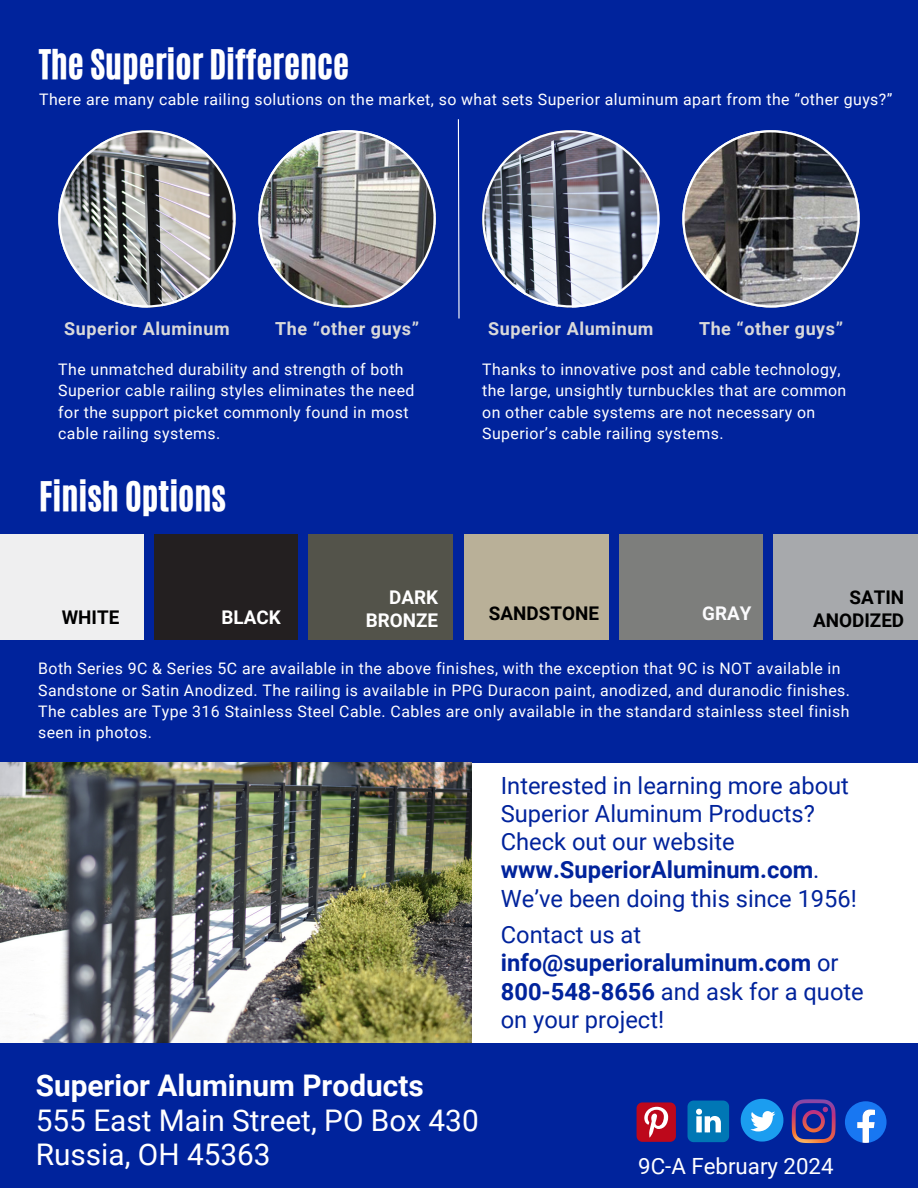
<style>
.page{position:relative;width:918px;height:1188px;background:#00239c}
.page>*{position:absolute;margin:0;border:0;box-sizing:border-box;transform-origin:0 0}
.t1{font:34.35px "CA Generated";color:#fff}
.t2{font:29.85px/34.8px "Roboto";color:#fff}
.t3{font:23.7px/28.2px "Roboto";color:#00239c}
.t4{font:22.35px "Roboto";color:#fff}
.t5{font:700 18.9px/22.6px "Roboto";color:#000;text-align:right}
.t6{font:700 18.9px/22.8px "Roboto";color:#fff;text-align:right}
.t7{font:700 18.9px "Roboto";color:#fbfbfd}
.t8{font:700 18px "Roboto";letter-spacing:.03em;color:#d9d9d9}
.t9{font:15.9px/21.3px "Roboto";letter-spacing:.03em;color:#fff}
.s1{font-weight:700}
</style>
<div class="page">
<img style="left:58px;top:130px;width:178px;height:178px">
<img style="left:258px;top:130px;width:178px;height:178px">
<svg style="left:482px;top:130px;width:178px;height:178px"></svg>
<svg style="left:682px;top:130px;width:178px;height:178px"></svg>
<svg style="left:457px;top:119px;width:3px;height:200px"></svg>
<div style="left:0;top:534px;width:143px;height:105px;background:#efeff0"></div>
<div style="left:155px;top:534px;width:143px;height:105px;background:#231f20"></div>
<div style="left:309px;top:534px;width:144px;height:105px;background:#53534a"></div>
<div style="left:464px;top:534px;width:144px;height:105px;background:#b9b098"></div>
<div style="left:619px;top:534px;width:143px;height:105px;background:#7d7e7c"></div>
<div style="left:773px;top:534px;width:144px;height:105px;background:#a7a9ac"></div>
<svg style="left:845px;top:1101px;width:42px;height:42px"></svg>
<svg style="left:792px;top:1099px;width:44px;height:44px"></svg>
<svg style="left:741px;top:1099px;width:42px;height:43px"></svg>
<svg style="left:688px;top:1101px;width:41px;height:41px;background:#2e8ec2"></svg>
<svg style="left:637px;top:1102px;width:39px;height:40px;background:#c23548"></svg>
<div style="left:0;top:763px;width:918px;height:280px;background:#fff"></div>
<img style="left:0;top:763px;width:471px;height:280px">
<h5 class="t1" style="left:39px;top:40px;width:311px">The Superior Difference</h5>
<p class="t9" style="left:39px;top:89px;width:855px">There are many cable railing solutions on the market, so what sets Superior aluminum apart from the “other guys?”</p>
<h5 class="t8" style="left:64px;top:318px;width:167px">Superior Aluminum</h5>
<p class="t8" style="left:275px;top:318px;width:146px">The “other guys”</p>
<p class="t8" style="left:488px;top:318px;width:167px">Superior Aluminum</p>
<h1 class="t8" style="left:699px;top:318px;width:146px">The “other guys”</h1>
<h5 class="t9" style="left:58px;top:359px;width:358px">The unmatched durability and strength of both Superior cable railing styles eliminates the need for the support picket commonly found in most cable railing systems.</h5>
<p class="t9" style="left:482px;top:359px;width:366px">Thanks to innovative post and cable technology, the large, unsightly turnbuckles that are common on other cable systems are not necessary on Superior’s cable railing systems.</p>
<p class="t1" style="left:39px;top:471px;width:189px">Finish Options</p>
<h4 class="t5" style="left:62px;top:606px;width:59px">WHITE</h4>
<h4 class="t6" style="left:221px;top:606px;width:61px">BLACK</h4>
<h4 class="t6" style="left:366px;top:587px;width:74px">DARK<br>BRONZE</h4>
<h4 class="t5" style="left:489px;top:602px;width:112px">SANDSTONE</h4>
<h4 class="t7" style="left:702px;top:602px;width:51px">GRAY</h4>
<h4 class="t5" style="left:813px;top:587px;width:93px">SATIN<br>ANODIZED</h4>
<p class="t9" style="left:38px;top:658px;width:813px">Both Series 9C &amp; Series 5C are available in the above finishes, with the exception that 9C is NOT available in Sandstone or Satin Anodized. The railing is available in PPG Duracon paint, anodized, and duranodic finishes.<br>The cables are Type 316 Stainless Steel Cable. Cables are only available in the standard stainless steel finish seen in photos.</p>
<h3 class="t2" style="left:36px;top:1068px;width:444px"><span class="s1">Superior Aluminum Products<br></span>555 East Main Street, PO Box 430<br>Russia, OH 45363</h3>
<h2 class="t3" style="left:501px;top:772px;width:358px">Interested in learning more about<br>Superior Aluminum Products?<br>Check out our website <span class="s1">www.SuperiorAluminum.com</span>.<br>We’ve been doing this since 1956!</h2>
<p class="t3" style="left:501px;top:921px;width:365px">Contact us at <span class="s1">info@superioraluminum.com</span> or<br><span class="s1">800-548-8656</span> and ask for a quote on your project!</p>
<h3 class="t4" style="left:638px;top:1154px;width:197px">9C-A February 2024</h3>
</div>
